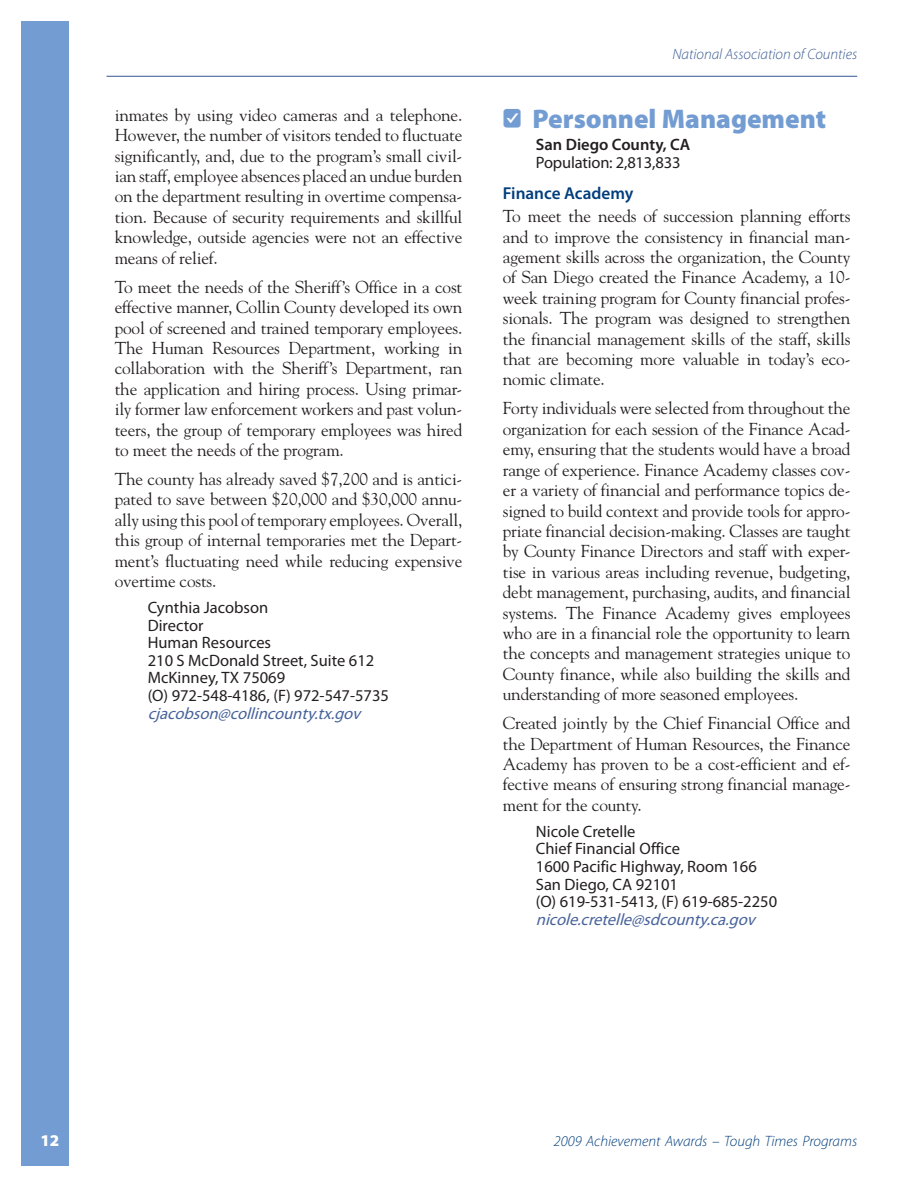
<style>
.page{position:relative;width:918px;height:1188px;background:#fff}
.page>*{position:absolute;margin:0;border:0;box-sizing:border-box;transform-origin:0 0}
.t1{font:900 27px "Myriad Pro";color:#739dd2}
.t2{font:17.25px/20.4px "Goudy Std";letter-spacing:-.01em;color:#231f20;text-align:justify}
.t3{font:16.5px/17.5px "Myriad Pro";color:#231f20}
.t4{font:900 16.5px "Myriad Pro";color:#fff}
.t5{font:italic 300 15px "Myriad Pro";color:#003d7d}
.t6{font:italic 300 15px "Myriad Pro";color:#3b5b94}
.s1{font-style:italic;color:#48639b}
.s2{font-weight:600}
.s3{font-family:"Myriad Pro";font-weight:600;color:#003d7d}
</style>
<div class="page">
<div style="left:22px;top:22px;width:47px;height:1144px;background:#739dd2"></div>
<hr style="left:106px;top:76px;width:751px;height:1px;background:#325691">
<p class="t2" style="left:115px;top:106px;width:349px">inmates by using video cameras and a telephone.<br>However, the number of visitors tended to fluctuate significantly, and, due to the program’s small civil&shy;ian staff, employee absences placed an undue burden on the department resulting in overtime compensa&shy;tion. Because of security requirements and skillful knowledge, outside agencies were not an effective means of relief.</p>
<p class="t2" style="left:115px;top:278px;width:349px">To meet the needs of the Sheriff’s Office in a cost effective manner, Collin County developed its own pool of screened and trained temporary employees.<br>The Human Resources Department, working in collaboration with the Sheriff’s Department, ran the application and hiring process. Using primar&shy;ily former law enforcement workers and past volun&shy;teers, the group of temporary employees was hired to meet the needs of the program.</p>
<p class="t2" style="left:115px;top:470px;width:349px">The county has already saved $7,200 and is antici&shy;pated to save between $20,000 and $30,000 annu&shy;ally using this pool of temporary employees. Overall, this group of internal temporaries met the Depart&shy;ment’s fluctuating need while reducing expensive overtime costs.</p>
<p class="t3" style="left:148px;top:600px;width:243px">Cynthia Jacobson<br>Director<br>Human Resources<br>210 S McDonald Street, Suite 612<br>McKinney, TX 75069<br>(O) 972-548-4186, (F) 972-547-5735 <span class="s1">cjacobson@collincounty.tx.gov</span></p>
<p class="t6" style="left:672px;top:48px;width:186px">National Association of Counties</p>
<p class="t1" style="left:503px;top:109px;width:325px"><sup>u</sup> Personnel Management</p>
<p class="t3" style="left:536px;top:137px;width:156px;line-height:18px"><span class="s2">San Diego County, CA<br></span>Population: 2,813,833</p>
<p class="t2" style="left:503px;top:182px;width:349px;line-height:23.7px"><span class="s3">Finance Academy<br></span>To meet the needs of succession planning efforts</p>
<p class="t2" style="left:503px;top:228px;width:349px">and to improve the consistency in financial man&shy;agement skills across the organization, the County of San Diego created the Finance Academy, a 10- week training program for County financial profes&shy;sionals. The program was designed to strengthen the financial management skills of the staff, skills that are becoming more valuable in today’s eco&shy;nomic climate.</p>
<p class="t2" style="left:503px;top:400px;width:349px">Forty individuals were selected from throughout the organization for each session of the Finance Acad&shy;emy, ensuring that the students would have a broad range of experience. Finance Academy classes cov&shy;er a variety of financial and performance topics de&shy;signed to build context and provide tools for appro&shy;priate financial decision-making. Classes are taught by County Finance Directors and staff with exper&shy;tise in various areas including revenue, budgeting, debt management, purchasing, audits, and financial systems. The Finance Academy gives employees who are in a financial role the opportunity to learn the concepts and management strategies unique to County finance, while also building the skills and understanding of more seasoned employees.</p>
<p class="t2" style="left:503px;top:714px;width:349px">Created jointly by the Chief Financial Office and the Department of Human Resources, the Finance Academy has proven to be a cost-efficient and ef&shy;fective means of ensuring strong financial manage&shy;ment for the county.</p>
<p class="t3" style="left:536px;top:824px;width:243px">Nicole Cretelle<br>Chief Financial Office<br>1600 Pacific Highway, Room 166<br>San Diego, CA 92101<br>(O) 619-531-5413, (F) 619-685-2250 <span class="s1">nicole.cretelle@sdcounty.ca.gov</span></p>
<p class="t4" style="left:40px;top:1134px;width:20px">12</p>
<p class="t5" style="left:554px;top:1135px;width:305px">2009 Achievement Awards – Tough Times Programs</p>
</div>
